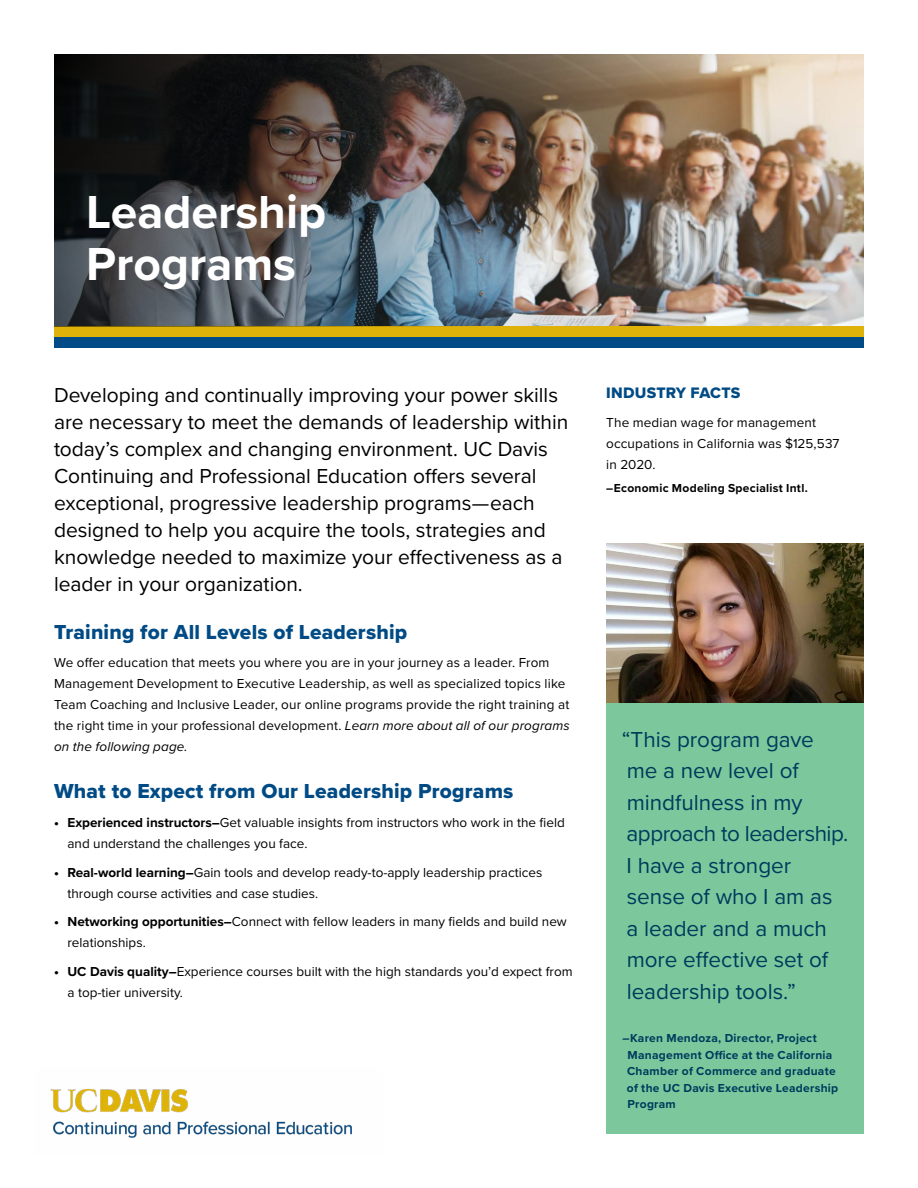
<style>
.page{position:relative;width:918px;height:1188px;background:#fff}
.page>*{position:absolute;margin:0;border:0;box-sizing:border-box;transform-origin:0 0}
.CPE_FS_TITLE{font:700 48px/52.5px "Proxima Nova";color:#fff}
.CPE_FS_Inbox_Quote{font:22.5px/31.5px "Proxima Nova";letter-spacing:-.005em;color:#003a5d}
.CPE_FS_INTRO{font:21px/27px "Proxima Nova";color:#000}
.CPE_FS_H1{font:21px "Proxima Nova Extrabld";letter-spacing:.01em;color:#004b85}
.CPE_FS_SIDEBAR_SBH1{font:15.75px "Proxima Nova Extrabld";letter-spacing:.01em;color:#004b85}
.CPE_FS_BODY_P1{font:13.5px/21px "Proxima Nova";color:#000}
.CPE_FS_Inbox_Quote-2{font:700 12px/16.5px "Proxima Nova";letter-spacing:.02em;color:#003a5d}
.CPE_FS_Inbox_Quote-3{font:700 12px "Proxima Nova";letter-spacing:.025em;color:#000}
.s1{font-style:italic}
.s2{font-family:"Proxima Nova Extrabld"}
.s3{font-weight:700}
</style>
<div class="page">
<img style="left:607px;top:543px;width:257px;height:160px">
<div style="left:606px;top:703px;width:258px;height:431px;background:#7cc89c"></div>
<img style="left:50px;top:1088px;width:302px;height:50px">
<div style="left:54px;top:337px;width:810px;height:11px;background:#004b85"></div>
<div style="left:54px;top:326px;width:810px;height:11px;background:#deb209"></div>
<img style="left:54px;top:54px;width:810px;height:272px">
<p class="CPE_FS_TITLE" style="left:86px;top:185px;width:242px">Leadership<br>Programs</p>
<p class="CPE_FS_INTRO" style="left:54px;top:381px;width:516px">Developing and continually improving your power skills are necessary to meet the demands of leadership within today’s complex and changing environment. UC Davis Continuing and Professional Education offers several exceptional, progressive leadership programs—each designed to help you acquire the tools, strategies and knowledge needed to maximize your effectiveness as a leader in your organization.</p>
<h1 class="CPE_FS_H1" style="left:54px;top:616px;width:355px">Training for All Levels of Leadership</h1>
<p class="CPE_FS_BODY_P1" style="left:54px;top:652px;width:517px">We offer education that meets you where you are in your journey as a leader. From Management Development to Executive Leadership, as well as specialized topics like Team Coaching and Inclusive Leader, our online programs provide the right training at the right time in your professional development. <span class="s1">Learn more about all of our programs on the following page.</span></p>
<h1 class="CPE_FS_H1" style="left:54px;top:776px;width:461px">What to Expect from Our Leadership Programs</h1>
<p class="CPE_FS_BODY_P1" style="left:68px;top:811px;width:499px;text-indent:-14px"><span class="s2">•</span> <span class="s3">Experienced instructors–</span>Get valuable insights from instructors who work in the field and understand the challenges you face.</p>
<p class="CPE_FS_BODY_P1" style="left:68px;top:861px;width:476px;text-indent:-14px"><span class="s2">•</span> <span class="s3">Real-world learning–</span>Gain tools and develop ready-to-apply leadership practices through course activities and case studies.</p>
<p class="CPE_FS_BODY_P1" style="left:68px;top:911px;width:501px;text-indent:-14px"><span class="s2">•</span> <span class="s3">Networking opportunities–</span>Connect with fellow leaders in many fields and build new relationships.</p>
<p class="CPE_FS_BODY_P1" style="left:68px;top:960px;width:507px;text-indent:-14px"><span class="s2">•</span> <span class="s3">UC Davis quality–</span>Experience courses built with the high standards you’d expect from a top-tier university.</p>
<p class="CPE_FS_SIDEBAR_SBH1" style="left:606px;top:381px;width:136px">INDUSTRY FACTS</p>
<p class="CPE_FS_BODY_P1" style="left:606px;top:411px;width:235px">The median wage for management occupations in California was $125,537 in 2020.</p>
<p class="CPE_FS_Inbox_Quote-3" style="left:606px;top:479px;width:203px">–Economic Modeling Specialist Intl.</p>
<p class="CPE_FS_Inbox_Quote" style="left:622px;top:722px;width:228px">“This program gave me a new level of mindfulness in my approach to leadership.<br>I have a stronger sense of who I am as<br>a leader and a much more effective set of leadership tools.”</p>
<p class="CPE_FS_Inbox_Quote-2" style="left:627px;top:1030px;width:213px;text-indent:-4px">–Karen Mendoza, Director, Project<br>Management Office at the California<br>Chamber of Commerce and graduate of the UC Davis Executive Leadership<br>Program</p>
</div>
